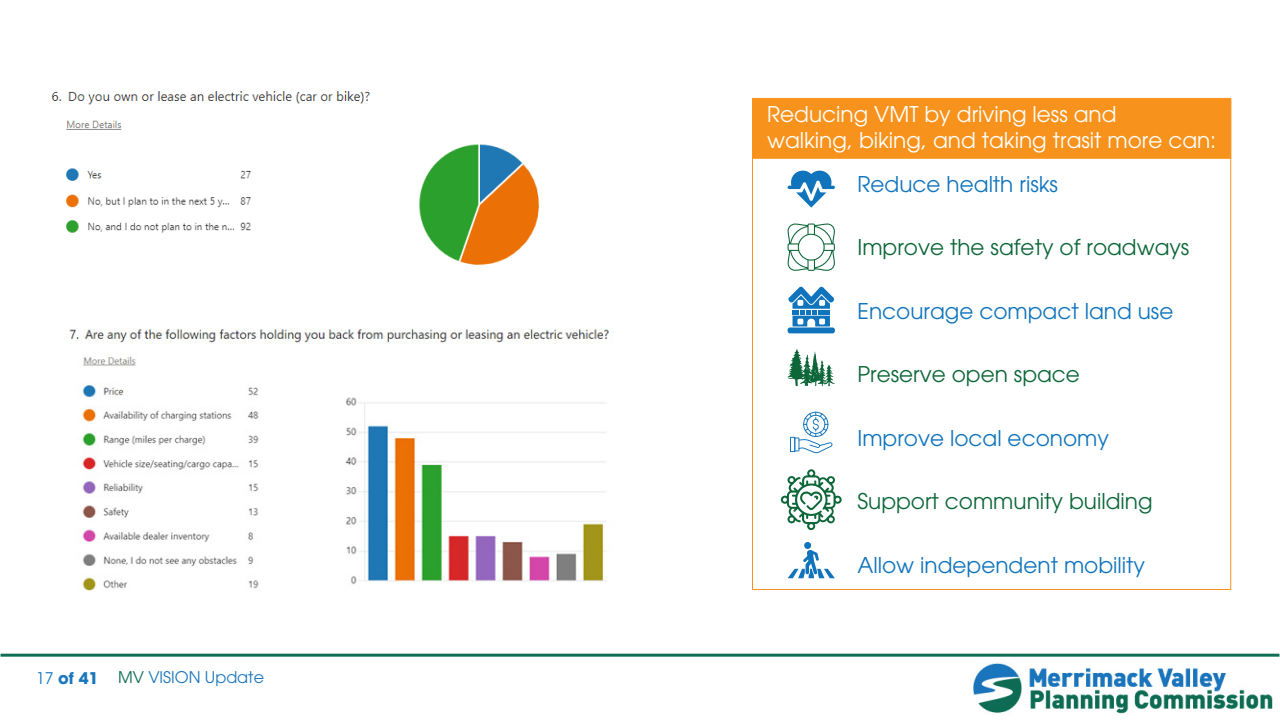
<style>
.page{position:relative;width:1280px;height:720px;background:#fff}
.page>*{position:absolute;margin:0;border:0;box-sizing:border-box;transform-origin:0 0}
.t1{font:21.6px "ITC Avant Garde Pro";color:#1074bc}
.t2{font:21.6px "ITC Avant Garde Pro";color:#0c6638}
.t3{font:21.6px/26px "ITC Avant Garde Pro";color:#fff}
.t4{font:16px "ITC Avant Garde Pro";color:#1b76bc}
.s1{font-weight:700}
.s2{color:#0f6d55}
</style>
<div class="page">
<hr style="left:0;top:654px;width:1280px;height:3px;background:#0f6d55">
<img style="left:973px;top:663px;width:300px;height:51px">
<img style="left:69px;top:329px;width:540px;height:262px">
<div style="left:752px;top:99px;width:479px;height:491px;background:#fff;border:1px solid #f7931d"></div>
<div style="left:752px;top:98px;width:479px;height:61px;background:#f7931d;border:1px solid #f7931d"></div>
<svg style="left:788px;top:224px;width:47px;height:47px"></svg>
<svg style="left:781px;top:469px;width:61px;height:61px"></svg>
<svg style="left:788px;top:170px;width:47px;height:38px"></svg>
<svg style="left:790px;top:412px;width:42px;height:41px"></svg>
<svg style="left:788px;top:542px;width:47px;height:36px"></svg>
<svg style="left:788px;top:349px;width:47px;height:38px"></svg>
<div style="left:788px;top:327px;width:47px;height:6px;background:#1074bc;border-radius:2px"></div>
<svg style="left:788px;top:286px;width:46px;height:40px"></svg>
<img style="left:51px;top:91px;width:488px;height:174px">
<p class="t4" style="left:36px;top:667px;width:230px">17 <span class="s1">of 41</span> <span class="s2">MV</span> VISION Update</p>
<p class="t3" style="left:767px;top:101px;width:451px">Reducing VMT by driving less and<br>walking, biking, and taking trasit more can:</p>
<p class="t1" style="left:857px;top:170px;width:202px">Reduce health risks</p>
<p class="t2" style="left:857px;top:234px;width:333px">Improve the safety of roadways</p>
<p class="t1" style="left:857px;top:297px;width:317px">Encourage compact land use</p>
<p class="t2" style="left:857px;top:361px;width:224px">Preserve open space</p>
<p class="t1" style="left:857px;top:425px;width:253px">Improve local economy</p>
<p class="t2" style="left:857px;top:488px;width:297px">Support community building</p>
<p class="t1" style="left:857px;top:552px;width:289px">Allow independent mobility</p>
</div>
